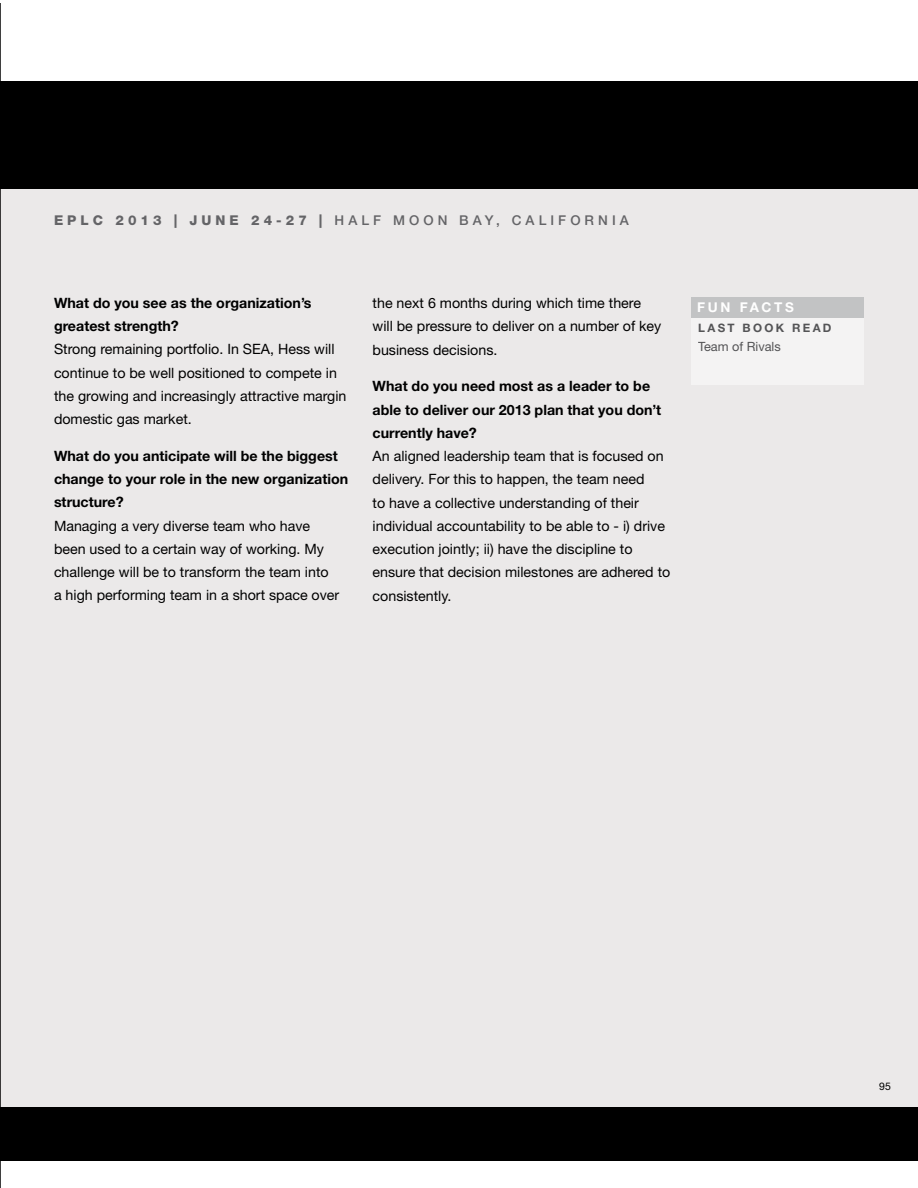
<style>
.page{position:relative;width:918px;height:1188px;background:#fff}
.page>*{position:absolute;margin:0;border:0;box-sizing:border-box;transform-origin:0 0}
.t1{font:14.25px/23.2px "Helvetica Neue";color:#000}
.t2{font:700 14.25px/23.2px "Helvetica Neue";color:#000}
.t3{font:500 13.5px "Helvetica Neue";letter-spacing:.3em;color:#6d6e71}
.t4{font:700 13.5px "Helvetica Neue";letter-spacing:.2em;color:#fff}
.t5{font:12.75px "Helvetica Neue";color:#58595b}
.t6{font:700 11.7px "Helvetica Neue";letter-spacing:.2em;color:#58595b}
.t7{font:10.5px "Helvetica Neue";color:#000}
.s1{font-weight:800}
</style>
<div class="page">
<div style="left:0;top:120px;width:918px;height:1030px;background:#ebe9e9"></div>
<div style="left:0;top:81px;width:918px;height:108px;background:#000"></div>
<div style="left:0;top:1107px;width:918px;height:54px;background:#000"></div>
<hr style="left:0;top:3px;width:1px;height:1185px;background:#000">
<div style="left:691px;top:297px;width:173px;height:21px;background:#c2c3c4"></div>
<p class="t3" style="left:54px;top:212px;width:576px"><span class="s1">EPLC 2013 | JUNE 24-27 |</span> HALF MOON BAY, CALIFORNIA</p>
<p class="t2" style="left:54px;top:291px;width:259px">What do you see as the organization’s greatest strength?</p>
<p class="t1" style="left:54px;top:338px;width:294px">Strong remaining portfolio. In SEA, Hess will continue to be well positioned to compete in the growing and increasingly attractive margin domestic gas market.</p>
<p class="t2" style="left:54px;top:444px;width:296px">What do you anticipate will be the biggest change to your role in the new organization structure?</p>
<p class="t1" style="left:54px;top:514px;width:287px">Managing a very diverse team who have been used to a certain way of working. My challenge will be to transform the team into a high performing team in a short space over</p>
<p class="t1" style="left:373px;top:291px;width:290px">the next 6 months during which time there will be pressure to deliver on a number of key business decisions.</p>
<p class="t2" style="left:373px;top:374px;width:290px">What do you need most as a leader to be able to deliver our 2013 plan that you don’t currently have?</p>
<p class="t1" style="left:373px;top:444px;width:299px">An aligned leadership team that is focused on delivery. For this to happen, the team need<br>to have a collective understanding of their individual accountability to be able to - i) drive execution jointly; ii) have the discipline to ensure that decision milestones are adhered to consistently.</p>
<p class="t4" style="left:697px;top:299px;width:98px">FUN FACTS</p>
<p class="t6" style="left:698px;top:320px;width:135px">LAST BOOK READ</p>
<p class="t5" style="left:698px;top:339px;width:84px">Team of Rivals</p>
<p class="t7" style="left:879px;top:1080px;width:13px">95</p>
</div>
